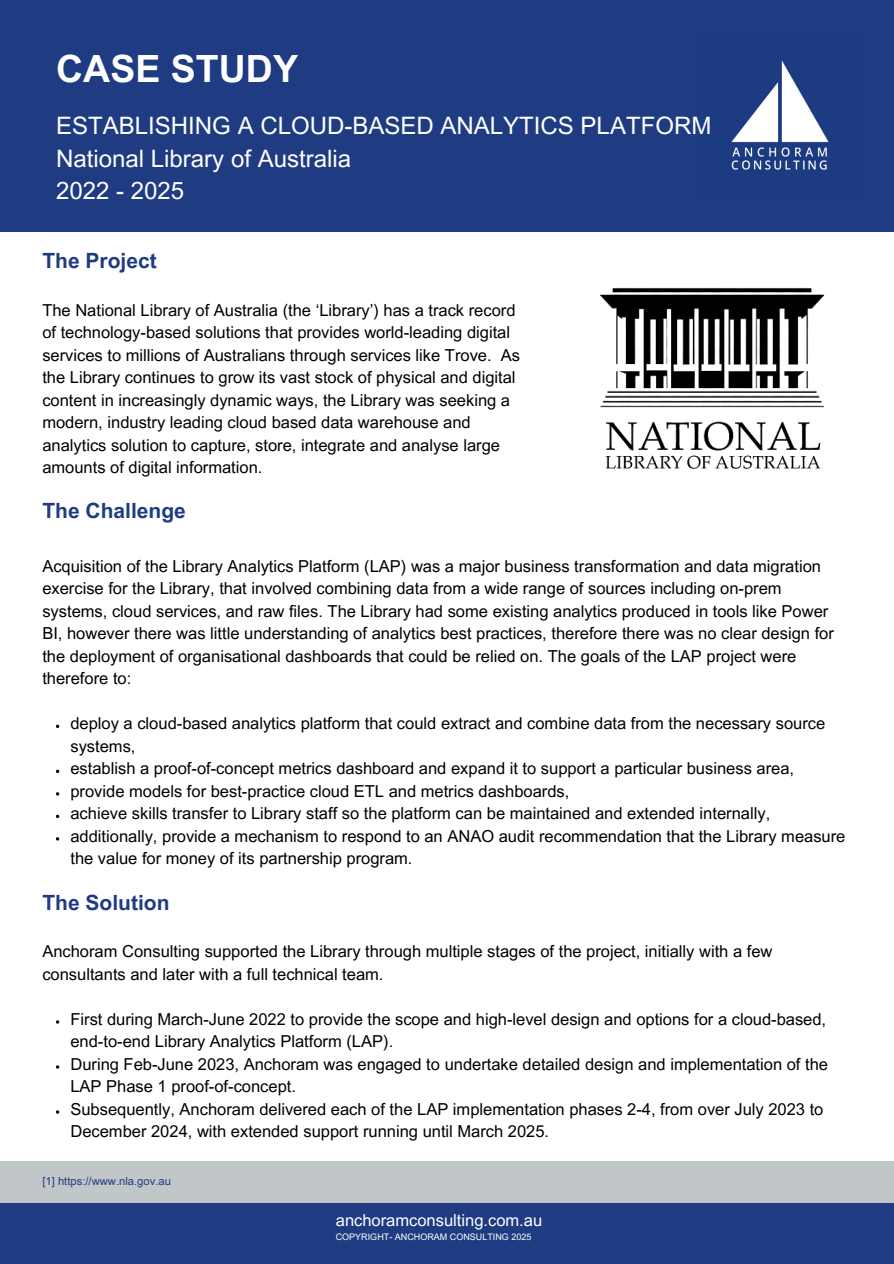
<style>
.page{position:relative;width:894px;height:1264px;background:#fff}
.page>*{position:absolute;margin:0;border:0;box-sizing:border-box;transform-origin:0 0}
.t1{font:700 37.5px "Arial MT Pro";color:#fff}
.t2{font:24px/32.7px "Arial MT Pro";color:#fff}
.t3{font:700 21px "Arial MT Pro";color:#1f3b82}
.t4{font:16.5px/22.5px "Arial MT Pro";color:#000}
.t5{font:16.5px "Arial MT Pro";color:#fff}
.t6{font:11.25px "Arial MT Pro";color:#1f3b82}
.t7{font:9px "Arial MT Pro";color:#fff}
</style>
<div class="page">
<div style="left:0;top:0;width:893px;height:231px;background:#1f3b82"></div>
<img style="left:731px;top:60px;width:98px;height:110px">
<div style="left:0;top:1203px;width:893px;height:60px;background:#1f3b82"></div>
<div style="left:0;top:1161px;width:893px;height:42px;background:#c1c7c9"></div>
<img style="left:600px;top:288px;width:225px;height:182px">
<svg style="left:56px;top:724px;width:3px;height:4px"></svg>
<svg style="left:56px;top:769px;width:3px;height:4px"></svg>
<svg style="left:56px;top:814px;width:3px;height:4px"></svg>
<h1 class="t1" style="left:56px;top:47px;width:243px">CASE STUDY</h1>
<h2 class="t2" style="left:56px;top:110px;width:656px">ESTABLISHING A CLOUD-BASED ANALYTICS PLATFORM<br>National Library of Australia<br>2022 - 2025</h2>
<p class="t3" style="left:42px;top:248px;width:116px">The Project</p>
<p class="t4" style="left:42px;top:299px;width:479px">The National Library of Australia (the ‘Library’) has a track record of technology-based solutions that provides world-leading digital services to millions of Australians through services like Trove. As the Library continues to grow its vast stock of physical and digital content in increasingly dynamic ways, the Library was seeking a modern, industry leading cloud based data warehouse and analytics solution to capture, store, integrate and analyse large amounts of digital information.</p>
<p class="t3" style="left:42px;top:498px;width:145px">The Challenge</p>
<p class="t4" style="left:42px;top:555px;width:792px">Acquisition of the Library Analytics Platform (LAP) was a major business transformation and data migration exercise for the Library, that involved combining data from a wide range of sources including on-prem systems, cloud services, and raw files. The Library had some existing analytics produced in tools like Power BI, however there was little understanding of analytics best practices, therefore there was no clear design for the deployment of organisational dashboards that could be relied on. The goals of the LAP project were therefore to:</p>
<p class="t4" style="left:70px;top:713px;width:776px">deploy a cloud-based analytics platform that could extract and combine data from the necessary source systems,<br>establish a proof-of-concept metrics dashboard and expand it to support a particular business area, provide models for best-practice cloud ETL and metrics dashboards,<br>achieve skills transfer to Library staff so the platform can be maintained and extended internally, additionally, provide a mechanism to respond to an ANAO audit recommendation that the Library measure the value for money of its partnership program.</p>
<p class="t3" style="left:42px;top:890px;width:129px">The Solution</p>
<p class="t4" style="left:42px;top:941px;width:731px">Anchoram Consulting supported the Library through multiple stages of the project, initially with a few consultants and later with a full technical team.</p>
<p class="t4" style="left:70px;top:1008px;width:759px">First during March-June 2022 to provide the scope and high-level design and options for a cloud-based, end-to-end Library Analytics Platform (LAP).<br>During Feb-June 2023, Anchoram was engaged to undertake detailed design and implementation of the LAP Phase 1 proof-of-concept.<br>Subsequently, Anchoram delivered each of the LAP implementation phases 2-4, from over July 2023 to December 2024, with extended support running until March 2025.</p>
<p class="t6" style="left:42px;top:1174px;width:130px">[1] https://www.nla.gov.au</p>
<p class="t5" style="left:336px;top:1210px;width:208px">anchoramconsulting.com.au</p>
<p class="t7" style="left:336px;top:1231px;width:197px">COPYRIGHT- ANCHORAM CONSULTING 2025</p>
</div>
